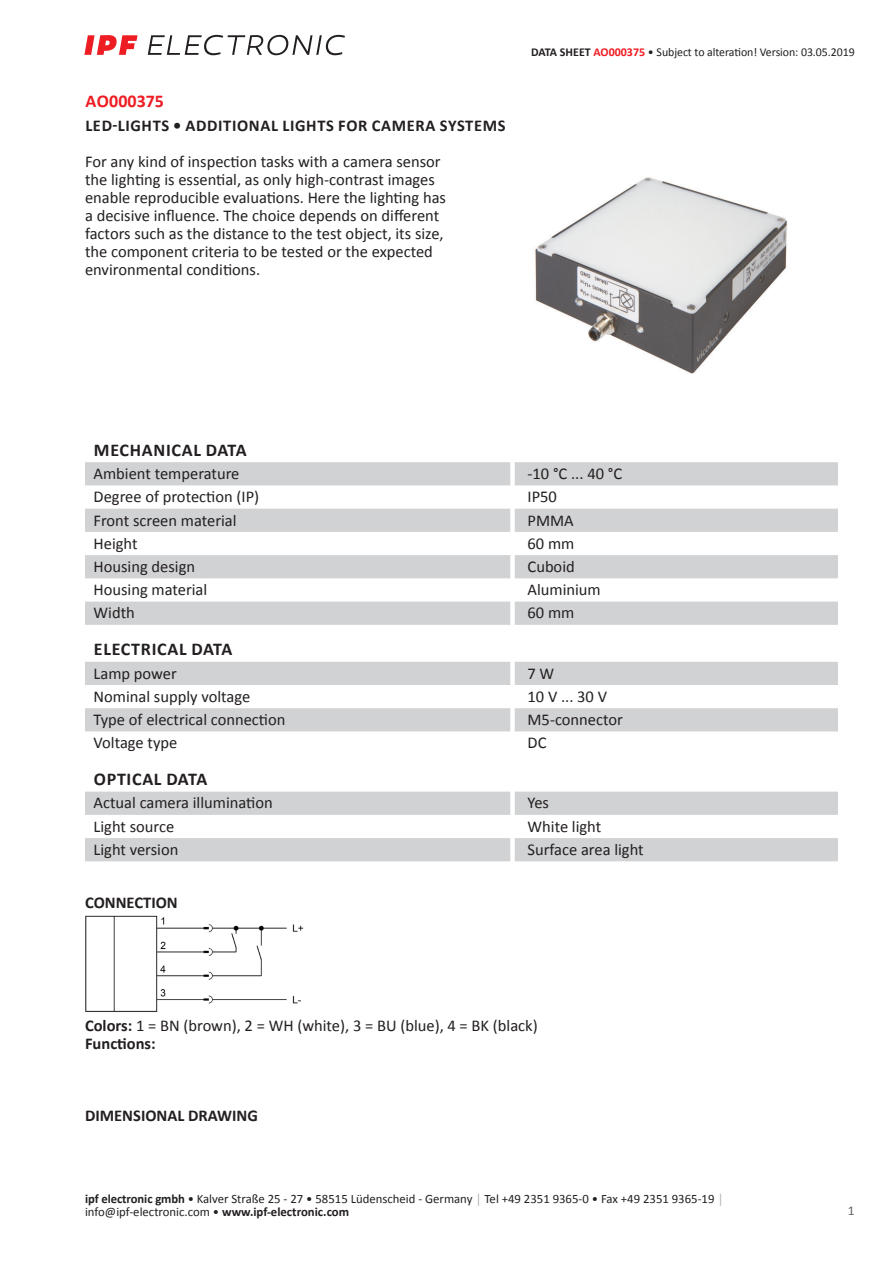
<style>
.page{position:relative;width:893px;height:1263px;background:#fff}
.page>*{position:absolute;margin:0;border:0;box-sizing:border-box;transform-origin:0 0}
.t1{font:700 18px "Calibri";letter-spacing:.04em;color:#231f20}
.t2{font:700 18px "Calibri";color:#ee1d23}
.t3{font:16.5px/18px "Calibri";color:#231f20}
.t4{font:700 16.5px "Calibri";letter-spacing:.035em;color:#231f20}
.t5{font:700 16.5px "Calibri";color:#231f20}
.t6{font:13.5px "Calibri";color:#636366}
.t7{font:12.75px/12.6px "Calibri";color:#231f20}
.t8{font:12px "Calibri";letter-spacing:-.005em;color:#231f20}
.s1{font-weight:700}
.s2{font-weight:700;color:#ee1d23}
.s3{color:#a8a9ad}
</style>
<div class="page">
<svg style="left:148px;top:35px;width:197px;height:20px"></svg>
<svg style="left:84px;top:35px;width:54px;height:20px"></svg>
<svg style="left:85px;top:462px;width:753px;height:163px;fill:#d1d2d4"></svg>
<svg style="left:85px;top:662px;width:753px;height:69px;fill:#d1d2d4"></svg>
<svg style="left:85px;top:792px;width:753px;height:69px;fill:#d1d2d4"></svg>
<img style="left:85px;top:915px;width:219px;height:97px">
<img style="left:534px;top:177px;width:253px;height:197px">
<p class="t2" style="left:85px;top:88px;width:80px">AO000375</p>
<p class="t4" style="left:85px;top:114px;width:422px">LED-LIGHTS • ADDITIONAL LIGHTS FOR CAMERA SYSTEMS</p>
<p class="t3" style="left:85px;top:152px;width:362px">For any kind of inspection tasks with a camera sensor the lighting is essential, as only high-contrast images enable reproducible evaluations. Here the lighting has a decisive influence. The choice depends on different factors such as the distance to the test object, its size, the component criteria to be tested or the expected environmental conditions.</p>
<p class="t8" style="left:531px;top:44px;width:325px"><span class="s1">DATA SHEET</span> <span class="s2">AO000375</span> • Subject to alteration! Version: 03.05.2019</p>
<p class="t1" style="left:94px;top:437px;width:154px">MECHANICAL DATA</p>
<p class="t3" style="left:94px;top:464px;width:147px">Ambient temperature</p>
<p class="t3" style="left:527px;top:464px;width:96px">-10 °C ... 40 °C</p>
<p class="t3" style="left:94px;top:487px;width:167px">Degree of protection (IP)</p>
<p class="t3" style="left:527px;top:487px;width:31px">IP50</p>
<p class="t3" style="left:94px;top:511px;width:145px">Front screen material</p>
<p class="t3" style="left:527px;top:511px;width:48px">PMMA</p>
<p class="t3" style="left:94px;top:534px;width:46px">Height</p>
<p class="t3" style="left:527px;top:534px;width:48px">60 mm</p>
<p class="t3" style="left:94px;top:557px;width:103px">Housing design</p>
<p class="t3" style="left:527px;top:557px;width:49px">Cuboid</p>
<p class="t3" style="left:94px;top:580px;width:115px">Housing material</p>
<p class="t3" style="left:527px;top:580px;width:75px">Aluminium</p>
<p class="t3" style="left:94px;top:603px;width:43px">Width</p>
<p class="t3" style="left:527px;top:603px;width:48px">60 mm</p>
<p class="t1" style="left:94px;top:637px;width:140px">ELECTRICAL DATA</p>
<p class="t3" style="left:94px;top:664px;width:85px">Lamp power</p>
<p class="t3" style="left:527px;top:664px;width:28px">7W</p>
<p class="t3" style="left:94px;top:687px;width:158px">Nominal supply voltage</p>
<p class="t3" style="left:527px;top:687px;width:81px">10 V ... 30 V</p>
<p class="t3" style="left:94px;top:710px;width:193px">Type of electrical connection</p>
<p class="t3" style="left:527px;top:710px;width:97px">M5-connector</p>
<p class="t3" style="left:94px;top:733px;width:85px">Voltage type</p>
<p class="t3" style="left:527px;top:733px;width:20px">DC</p>
<p class="t1" style="left:94px;top:766px;width:115px">OPTICAL DATA</p>
<p class="t3" style="left:94px;top:793px;width:181px">Actual camera illumination</p>
<p class="t3" style="left:527px;top:793px;width:23px">Yes</p>
<p class="t3" style="left:94px;top:817px;width:82px">Light source</p>
<p class="t3" style="left:527px;top:817px;width:75px">White light</p>
<p class="t3" style="left:94px;top:840px;width:86px">Light version</p>
<p class="t3" style="left:527px;top:840px;width:118px">Surface area light</p>
<p class="t5" style="left:85px;top:891px;width:94px">CONNECTION</p>
<p class="t3" style="left:85px;top:1016px;width:454px"><span class="s1">Colors:</span> 1 = BN (brown), 2 = WH (white), 3 = BU (blue), 4 = BK (black)<br><span class="s1">Functions:</span></p>
<p class="t5" style="left:85px;top:1104px;width:174px">DIMENSIONAL DRAWING</p>
<p class="t7" style="left:85px;top:1192px;width:640px"><span class="s1">ipf electronic gmbh</span> • Kalver Straße 25 - 27 • 58515 Lüdenscheid - Germany <span class="s3">│</span> Tel +49 2351 9365-0 • Fax +49 2351 9365-19 <span class="s3">│ </span>info@ipf-electronic.com • <span class="s1">www.ipf-electronic.com</span></p>
<p class="t6" style="left:848px;top:1201px;width:8px">1</p>
</div>
